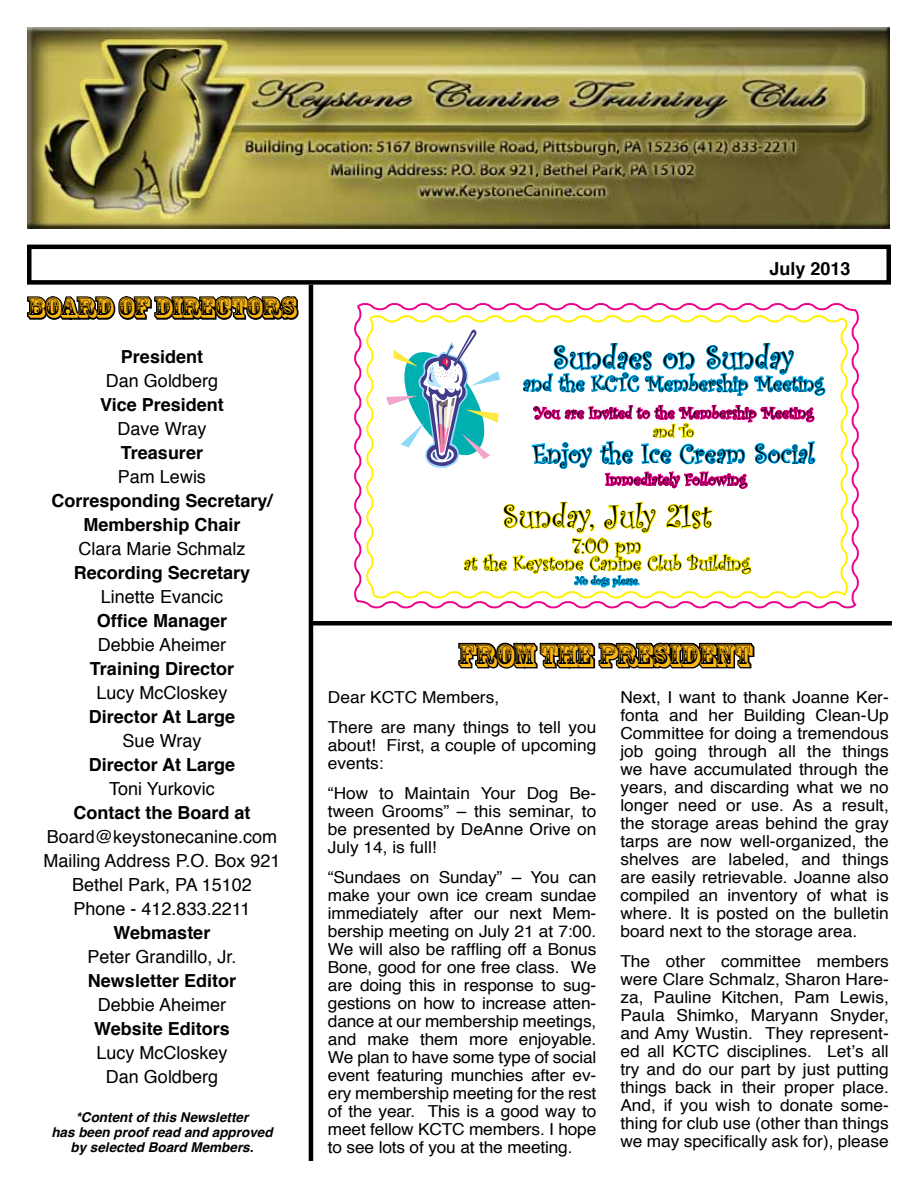
<style>
.page{position:relative;width:918px;height:1188px;background:#fff}
.page>*{position:absolute;margin:0;border:0;box-sizing:border-box;transform-origin:0 0}
.t1{font:33.3px "Curlz";color:#000}
.t2{font:30px "Rosewood Std";color:#fdb714;scale:1.05 1}
.t3{font:27.75px "Curlz";color:#000}
.t4{font:27px "Rosewood Std";color:#fdb714;scale:1.05 1}
.t5{font:22.2px "Curlz";color:#000}
.t6{font:20.25px "Curlz";color:#000}
.t7{font:18px/24px "Helvetica";color:#000;text-align:center}
.t8{font:700 18px/24px "Helvetica";color:#000;text-align:center}
.t9{font:16.65px/18.5px "Curlz";color:#000;text-align:center}
.t10{font:16.5px/18px "Helvetica";color:#000;text-align:justify;scale:1.05 1}
.t11{font:italic 700 13.5px/15px "Helvetica";color:#000;text-align:center}
.t12{font:11.1px "Curlz";color:#000}
</style>
<div class="page">
<img style="left:27px;top:27px;width:863px;height:202px">
<svg style="left:27px;top:296px;width:272px;height:24px;background:#222"></svg>
<div style="left:311px;top:621px;width:581px;height:5px;background:#000"></div>
<hr style="left:309px;top:285px;width:4px;height:876px;background:#000">
<div style="left:27px;top:245px;width:864px;height:40px;border:4px solid #000"></div>
<svg style="left:457px;top:625px;width:299px;height:44px"></svg>
<svg style="left:354px;top:303px;width:505px;height:306px"></svg>
<svg style="left:364px;top:312px;width:487px;height:289px"></svg>
<svg style="left:386px;top:329px;width:114px;height:139px"></svg>
<h3 class="t4" style="left:28px;top:292px;width:257px">BOARD OF DIRECTORS</h3>
<p class="t8" style="left:121px;top:345px;width:84px">President</p>
<p class="t7" style="left:106px;top:370px;width:114px">Dan Goldberg</p>
<p class="t8" style="left:100px;top:393px;width:125px">Vice President</p>
<p class="t7" style="left:118px;top:418px;width:90px">Dave Wray</p>
<p class="t8" style="left:121px;top:441px;width:84px">Treasurer</p>
<p class="t7" style="left:118px;top:466px;width:90px">Pam Lewis</p>
<p class="t8" style="left:51px;top:489px;width:223px">Corresponding Secretary/<br>Membership Chair</p>
<p class="t7" style="left:78px;top:538px;width:169px">Clara Marie Schmalz</p>
<p class="t8" style="left:74px;top:561px;width:178px">Recording Secretary</p>
<p class="t7" style="left:101px;top:586px;width:124px">Linette Evancic</p>
<p class="t8" style="left:97px;top:609px;width:132px">Office Manager</p>
<p class="t7" style="left:98px;top:634px;width:130px">Debbie Aheimer</p>
<p class="t8" style="left:90px;top:657px;width:146px">Training Director</p>
<p class="t7" style="left:96px;top:682px;width:133px">Lucy McCloskey</p>
<p class="t8" style="left:89px;top:705px;width:148px">Director At Large</p>
<p class="t7" style="left:123px;top:730px;width:80px">Sue Wray</p>
<p class="t8" style="left:89px;top:753px;width:148px">Director At Large</p>
<p class="t7" style="left:109px;top:778px;width:107px">Toni Yurkovic</p>
<p class="t8" style="left:74px;top:801px;width:179px">Contact the Board at</p>
<p class="t7" style="left:44px;top:826px;width:238px">Board@keystonecanine.com<br>Mailing Address P.O. Box 921<br>Bethel Park, PA 15102<br>Phone - 412.833.2211</p>
<p class="t8" style="left:114px;top:921px;width:98px">Webmaster</p>
<p class="t7" style="left:87px;top:946px;width:151px">Peter Grandillo, Jr.</p>
<p class="t8" style="left:88px;top:969px;width:150px">Newsletter Editor</p>
<p class="t7" style="left:98px;top:994px;width:130px">Debbie Aheimer</p>
<p class="t8" style="left:94px;top:1017px;width:137px">Website Editors</p>
<p class="t7" style="left:96px;top:1042px;width:133px">Lucy McCloskey<br>Dan Goldberg</p>
<p class="t11" style="left:51px;top:1110px;width:223px">*Content of this Newsletter<br>has been proof read and approved by selected Board Members.</p>
<p class="t8" style="left:769px;top:256px;width:83px">July 2013</p>
<h1 class="t1" style="left:553px;top:334px;width:243px">Sundaes on Sunday</h1>
<h3 class="t5" style="left:523px;top:368px;width:303px">and the KCTC Membership Meeting</h3>
<p class="t9" style="left:534px;top:403px;width:281px">You are Invited to the Membership Meeting and To</p>
<h3 class="t3" style="left:533px;top:434px;width:284px">Enjoy the Ice Cream Social</h3>
<p class="t9" style="left:605px;top:469px;width:143px">Immediately Following</p>
<h1 class="t1" style="left:503px;top:493px;width:211px">Sunday, July 21st</h1>
<h3 class="t5" style="left:572px;top:530px;width:71px">7:00 pm</h3>
<p class="t6" style="left:464px;top:549px;width:288px">at the Keystone Canine Club Building</p>
<p class="t12" style="left:575px;top:573px;width:66px">No dogs please.</p>
<h2 class="t2" style="left:459px;top:638px;width:281px">FROM THE PRESIDENT</h2>
<p class="t10" style="left:328px;top:683px;width:257px;line-height:30px">Dear KCTC Members,<br>There are many things to tell you</p>
<p class="t10" style="left:328px;top:737px;width:257px">about! First, a couple of upcoming events:</p>
<p class="t10" style="left:328px;top:785px;width:257px">“How to Maintain Your Dog Be&shy;tween Grooms” – this seminar, to be presented by DeAnne Orive on July 14, is full!</p>
<p class="t10" style="left:328px;top:869px;width:257px">“Sundaes on Sunday” – You can make your own ice cream sundae immediately after our next Mem&shy;bership meeting on July 21 at 7:00.<br>We will also be raffling off a Bonus Bone, good for one free class. We are doing this in response to sug&shy;gestions on how to increase atten&shy;dance at our membership meetings, and make them more enjoyable.<br>We plan to have some type of social event featuring munchies after ev&shy;ery membership meeting for the rest of the year. This is a good way to meet fellow KCTC members. I hope to see lots of you at the meeting.</p>
<p class="t10" style="left:620px;top:689px;width:257px">Next, I want to thank Joanne Ker&shy;fonta and her Building Clean-Up Committee for doing a tremendous job going through all the things we have accumulated through the years, and discarding what we no longer need or use. As a result, the storage areas behind the gray tarps are now well-organized, the shelves are labeled, and things are easily retrievable. Joanne also compiled an inventory of what is where. It is posted on the bulletin board next to the storage area.</p>
<p class="t10" style="left:620px;top:953px;width:257px">The other committee members were Clare Schmalz, Sharon Hare&shy;za, Pauline Kitchen, Pam Lewis, Paula Shimko, Maryann Snyder, and Amy Wustin. They represent&shy;ed all KCTC disciplines. Let’s all try and do our part by just putting things back in their proper place.<br>And, if you wish to donate some&shy;thing for club use (other than things we may specifically ask for), please</p>
</div>
